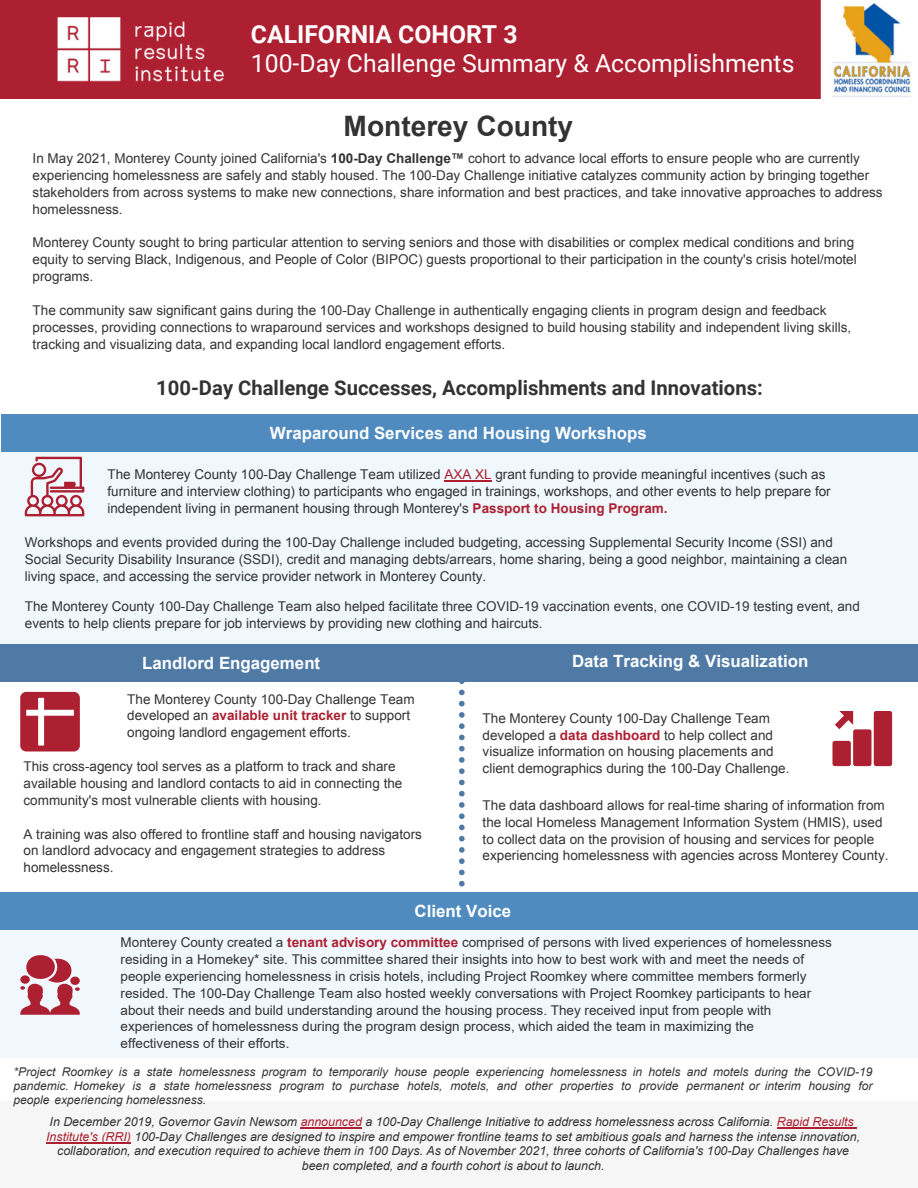
<style>
.page{position:relative;width:918px;height:1188px;background:#fff}
.page>*{position:absolute;margin:0;border:0;box-sizing:border-box;transform-origin:0 0}
.t1{font:700 28.2px "Arial";color:#333}
.t2{font:24.75px/29.2px "Roboto";color:#fff}
.t3{font:700 20.25px "Roboto";color:#333}
.t4{font:700 16.95px "Arial";color:#fff}
.t5{font:13.5px/16.8px "Arial";color:#333}
.t6{font:13.5px/16.8px "Arial";color:#333}
.t7{font:italic 12.45px/14.7px "Arial";color:#333;text-align:center}
.t8{font:italic 12px/14.2px "Arial";color:#333;text-align:justify}
.s1{font-weight:700}
.s2{color:#ad2031}
.s3{font-style:inherit}
.s4{font-weight:700;color:#ad2031}
</style>
<div class="page">
<div style="left:0;top:451px;width:918px;height:197px;background:#f0f7fd"></div>
<div style="left:0;top:1101px;width:918px;height:87px;background:#f6f6f6"></div>
<div style="left:0;top:929px;width:918px;height:128px;background:#f0f7fd"></div>
<hr style="left:444px;top:481px;width:48px;height:1px;background:#ad2031">
<hr style="left:777px;top:1127px;width:77px;height:2px;background:#ad2031">
<hr style="left:301px;top:1127px;width:61px;height:2px;background:#ad2031">
<hr style="left:46px;top:1142px;width:85px;height:1px;background:#ad2031">
<img style="left:0;top:0;width:911px;height:99px">
<div style="left:1px;top:414px;width:917px;height:37px;background:#508bbf"></div>
<svg style="left:25px;top:457px;width:59px;height:59px"></svg>
<svg style="left:459px;top:690px;width:6px;height:5px"></svg>
<div style="left:462px;top:645px;width:456px;height:37px;background:#507aa6"></div>
<div style="left:0;top:645px;width:462px;height:37px;background:#507aa6"></div>
<svg style="left:20px;top:692px;width:60px;height:59px;background:#ba4452"></svg>
<svg style="left:459px;top:701px;width:6px;height:5px"></svg>
<svg style="left:459px;top:712px;width:6px;height:17px"></svg>
<svg style="left:459px;top:735px;width:6px;height:5px"></svg>
<svg style="left:459px;top:746px;width:6px;height:5px"></svg>
<svg style="left:459px;top:757px;width:6px;height:17px"></svg>
<svg style="left:459px;top:780px;width:6px;height:5px"></svg>
<svg style="left:459px;top:791px;width:6px;height:5px"></svg>
<svg style="left:459px;top:802px;width:6px;height:17px"></svg>
<svg style="left:459px;top:825px;width:6px;height:5px"></svg>
<svg style="left:459px;top:836px;width:6px;height:5px"></svg>
<svg style="left:459px;top:847px;width:6px;height:17px"></svg>
<svg style="left:459px;top:870px;width:6px;height:5px"></svg>
<svg style="left:832px;top:711px;width:60px;height:55px"></svg>
<svg style="left:459px;top:881px;width:6px;height:5px"></svg>
<div style="left:0;top:892px;width:918px;height:37px;background:#508bbf"></div>
<svg style="left:20px;top:955px;width:60px;height:60px"></svg>
<p class="t2" style="left:251px;top:18px;width:545px"><span class="s1">CALIFORNIA COHORT 3<br></span>100-Day Challenge Summary &amp; Accomplishments</p>
<p class="t1" style="left:344px;top:107px;width:231px">Monterey County</p>
<p class="t5" style="left:33px;top:150px;width:852px">In May 2021, Monterey County joined California's <span class="s1">100-Day Challenge™</span> cohort to advance local efforts to ensure people who are currently experiencing homelessness are safely and stably housed. The 100-Day Challenge initiative catalyzes community action by bringing together stakeholders from across systems to make new connections, share information and best practices, and take innovative approaches to address homelessness.</p>
<p class="t5" style="left:33px;top:235px;width:826px">Monterey County sought to bring particular attention to serving seniors and those with disabilities or complex medical conditions and bring equity to serving Black, Indigenous, and People of Color (BIPOC) guests proportional to their participation in the county's crisis hotel/motel programs.</p>
<p class="t5" style="left:33px;top:302px;width:820px">The community saw significant gains during the 100-Day Challenge in authentically engaging clients in program design and feedback processes, providing connections to wraparound services and workshops designed to build housing stability and independent living skills, tracking and visualizing data, and expanding local landlord engagement efforts.</p>
<p class="t3" style="left:156px;top:373px;width:608px">100-Day Challenge Successes, Accomplishments and Innovations:</p>
<p class="t4" style="left:270px;top:422px;width:378px">Wraparound Services and Housing Workshops</p>
<p class="t5" style="left:107px;top:466px;width:725px">The Monterey County 100-Day Challenge Team utilized <span class="s2">AXA XL</span> grant funding to provide meaningful incentives (such as furniture and interview clothing) to participants who engaged in trainings, workshops, and other events to help prepare for independent living in permanent housing through <span class="s3">Monterey's</span> <span class="s4">Passport to Housing Program.</span></p>
<p class="t5" style="left:25px;top:534px;width:824px">Workshops and events provided during the 100-Day Challenge included budgeting, accessing Supplemental Security Income (SSI) and<br>Social Security Disability Insurance (SSDI), credit and managing debts/arrears, home sharing, being a good neighbor, maintaining a clean living space, and accessing the service provider network in Monterey County.</p>
<p class="t5" style="left:25px;top:598px;width:837px">The Monterey County 100-Day Challenge Team also helped facilitate three COVID-19 vaccination events, one COVID-19 testing event, and events to help clients prepare for job interviews by providing new clothing and haircuts.</p>
<p class="t4" style="left:142px;top:652px;width:180px">Landlord Engagement</p>
<p class="t4" style="left:572px;top:650px;width:238px">Data Tracking &amp; Visualization</p>
<p class="t5" style="left:127px;top:691px;width:289px">The Monterey County 100-Day Challenge Team developed an <span class="s4">available unit tracker</span> to support</p>
<p class="t5" style="left:483px;top:710px;width:289px">The Monterey County 100-Day Challenge Team</p>
<p class="t5" style="left:127px;top:724px;width:225px">ongoing landlord engagement efforts.</p>
<p class="t5" style="left:483px;top:727px;width:292px">developed a <span class="s4">data dashboard</span> to help collect and</p>
<p class="t5" style="left:483px;top:743px;width:293px">visualize information on housing placements and</p>
<p class="t5" style="left:24px;top:758px;width:374px">This cross-agency tool serves as a platform to track and share</p>
<p class="t5" style="left:483px;top:760px;width:308px">client demographics during the 100-Day Challenge.</p>
<p class="t5" style="left:24px;top:775px;width:380px">available housing and landlord contacts to aid in connecting the community's most vulnerable clients with housing.</p>
<p class="t5" style="left:483px;top:797px;width:404px">The data dashboard allows for real-time sharing of information from</p>
<p class="t5" style="left:483px;top:814px;width:401px">the local Homeless Management Information System (HMIS), used</p>
<p class="t5" style="left:24px;top:826px;width:400px">A training was also offered to frontline staff and housing navigators</p>
<p class="t5" style="left:483px;top:831px;width:393px">to collect data on the provision of housing and services for people</p>
<p class="t5" style="left:24px;top:842px;width:363px">on landlord advocacy and engagement strategies to address</p>
<p class="t5" style="left:483px;top:847px;width:407px">experiencing homelessness with agencies across Monterey County.</p>
<p class="t5" style="left:24px;top:859px;width:92px">homelessness.</p>
<p class="t4" style="left:415px;top:900px;width:98px">Client Voice</p>
<p class="t6" style="left:121px;top:934px;width:713px">Monterey County created a <span class="s4">tenant advisory committee</span> comprised of persons with lived experiences of homelessness</p>
<p class="t6" style="left:121px;top:951px;width:692px">residing in a Homekey* site. This committee shared their insights into how to best work with and meet the needs of people experiencing homelessness in crisis hotels, including Project Roomkey where committee members formerly resided. The 100-Day Challenge Team also hosted weekly conversations with Project Roomkey participants to hear about their needs and build understanding around the housing process. They received input from people with</p>
<p class="t6" style="left:121px;top:1018px;width:635px">experiences of homelessness during the program design process, which aided the team in maximizing the effectiveness of their efforts.</p>
<p class="t8" style="left:13px;top:1065px;width:861px">*Project Roomkey is a state homelessness program to temporarily house people experiencing homelessness in hotels and motels during the COVID-19 pandemic. Homekey is a state homelessness program to purchase hotels, motels, and other properties to provide permanent or interim housing for people experiencing homelessness.</p>
<p class="t7" style="left:46px;top:1115px;width:815px">In December 2019, Governor Gavin Newsom <span class="s2">announced</span> a 100-Day Challenge Initiative to address homelessness across California. <span class="s2">Rapid Results Institute's (RRI)</span> 100-Day Challenges are designed to inspire and empower frontline teams to set ambitious goals and harness the intense innovation, collaboration, and execution required to achieve them in 100 <span class="s3">D</span>ays. As of November 2021, three cohorts of California's 100-Day Challenges have been completed, and a fourth cohort is about to launch.</p>
</div>
